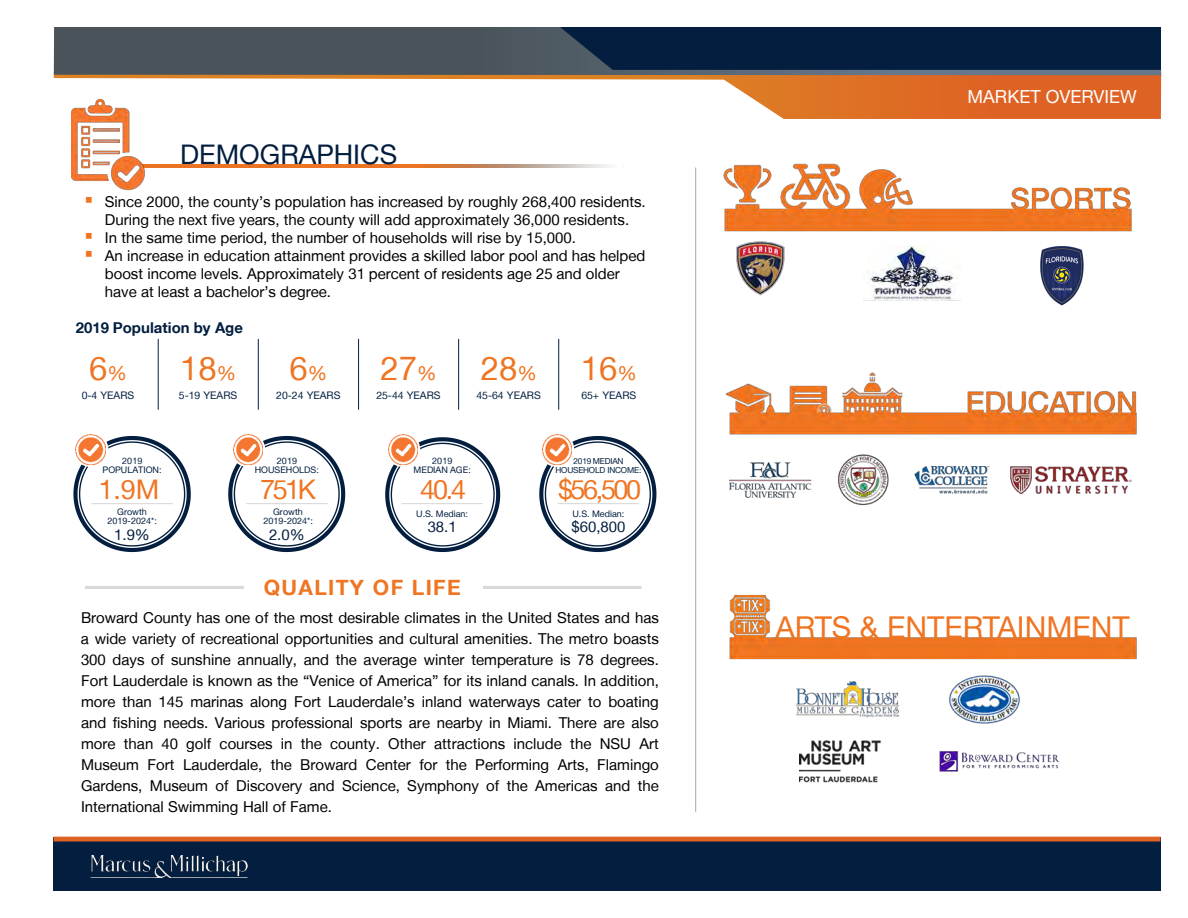
<style>
.page{position:relative;width:1188px;height:918px;background:#fff}
.page>*{position:absolute;margin:0;border:0;box-sizing:border-box;transform-origin:0 0}
.t1{font:33px "Helvetica Neue LT";color:#ef7522}
.t2{font:30px "Helvetica Neue LT";color:#ef7522}
.t3{font:27px "Helvetica Neue LT";letter-spacing:-.09em;color:#ef7522}
.t4{font:27px "Helvetica Neue LT";color:#031e3f}
.t5{font:700 21.15px "Helvetica Neue LT";letter-spacing:.065em;color:#ef7522}
.t6{font:18px "Helvetica Neue LT";color:#fff}
.t7{font:15px/21.1px "Helvetica Neue LT";color:#000;text-align:center}
.t8{font:700 15px "Helvetica Neue LT";color:#031e3f}
.t9{font:15px "Helvetica Neue LT";color:#031e3f}
.t10{font:10.5px "Helvetica Neue LT";letter-spacing:.005em;color:#031e3f}
.t11{font:9px/9px "Helvetica Neue LT";letter-spacing:.005em;color:#031e3f;text-align:center}
.t12{font:8.25px/9px "Helvetica Neue LT";letter-spacing:-.02em;color:#031e3f;text-align:center}
.s1{color:#ef7522}
.s2{font-size:19.5px}
</style>
<div class="page">
<svg style="left:54px;top:75px;width:1107px;height:44px"></svg>
<svg style="left:54px;top:27px;width:1107px;height:48px;background:#2a3c4f"></svg>
<div style="left:54px;top:837px;width:1107px;height:54px;background:#031e3f"></div>
<img style="left:91px;top:855px;width:157px;height:22px">
<div style="left:54px;top:837px;width:1107px;height:5px;background:#de6224"></div>
<img style="left:152px;top:164px;width:456px;height:3px">
<img style="left:71px;top:100px;width:81px;height:91px">
<hr style="left:695px;top:168px;width:1px;height:644px;background:#a6a6a6">
<hr style="left:443px;top:586px;width:199px;height:3px;background:#d9d9d9">
<hr style="left:85px;top:586px;width:198px;height:3px;background:#d9d9d9">
<div style="left:244px;top:575px;width:239px;height:25px;background:#fff"></div>
<img style="left:723px;top:163px;width:414px;height:620px">
<hr style="left:158px;top:339px;width:1px;height:71px;background:#031e3f">
<hr style="left:258px;top:339px;width:1px;height:71px;background:#031e3f">
<hr style="left:358px;top:339px;width:1px;height:71px;background:#031e3f">
<hr style="left:458px;top:339px;width:1px;height:71px;background:#031e3f">
<hr style="left:558px;top:339px;width:1px;height:71px;background:#031e3f">
<svg style="left:385px;top:437px;width:115px;height:115px"></svg>
<svg style="left:385px;top:432px;width:35px;height:35px"></svg>
<img style="left:388px;top:435px;width:29px;height:29px">
<hr style="left:401px;top:503px;width:82px;height:1px;background:#d9d9d9">
<svg style="left:539px;top:436px;width:117px;height:116px"></svg>
<svg style="left:539px;top:432px;width:35px;height:35px"></svg>
<img style="left:542px;top:435px;width:29px;height:29px">
<hr style="left:558px;top:503px;width:81px;height:1px;background:#d9d9d9">
<svg style="left:73px;top:436px;width:118px;height:116px"></svg>
<svg style="left:73px;top:432px;width:35px;height:35px"></svg>
<img style="left:76px;top:435px;width:29px;height:29px">
<hr style="left:91px;top:503px;width:82px;height:1px;background:#d9d9d9">
<svg style="left:228px;top:436px;width:117px;height:116px"></svg>
<svg style="left:230px;top:432px;width:35px;height:35px"></svg>
<img style="left:233px;top:435px;width:29px;height:29px">
<hr style="left:246px;top:503px;width:82px;height:1px;background:#d9d9d9">
<img style="left:863px;top:246px;width:98px;height:55px">
<img style="left:1036px;top:241px;width:52px;height:66px">
<p class="t4" style="left:180px;top:145px;width:219px">DEMOGRAPHICS</p>
<p class="t7" style="left:85px;top:194px;width:563px;line-height:18px"><span class="s1">▪</span> Since 2000, the county’s population has increased by roughly 268,400 residents.<br>During the next five years, the county will add approximately 36,000 residents.</p>
<p class="t7" style="left:85px;top:228px;width:493px"><span class="s1">▪</span> In the same time period, the number of households will rise by 15,000.</p>
<p class="t7" style="left:105px;top:248px;width:542px;line-height:18.1px;text-align:left;text-indent:-20px"><span class="s1">▪</span> An increase in education attainment provides a skilled labor pool and has helped boost income levels. Approximately 31 percent of residents age 25 and older have at least a bachelor’s degree.</p>
<p class="t8" style="left:76px;top:323px;width:169px">2019 Population by Age</p>
<p class="t1" style="left:89px;top:356px;width:39px">6<span class="s2">%</span></p>
<p class="t1" style="left:180px;top:356px;width:58px">18<span class="s2">%</span></p>
<p class="t1" style="left:290px;top:356px;width:39px">6<span class="s2">%</span></p>
<p class="t1" style="left:381px;top:356px;width:58px">27<span class="s2">%</span></p>
<p class="t1" style="left:481px;top:356px;width:58px">28<span class="s2">%</span></p>
<p class="t1" style="left:581px;top:356px;width:58px">16<span class="s2">%</span></p>
<p class="t10" style="left:82px;top:392px;width:54px">0-4 YEARS</p>
<p class="t10" style="left:179px;top:392px;width:60px">5-19 YEARS</p>
<p class="t10" style="left:276px;top:392px;width:66px">20-24 YEARS</p>
<p class="t10" style="left:376px;top:392px;width:66px">25-44 YEARS</p>
<p class="t10" style="left:477px;top:392px;width:66px">45-64 YEARS</p>
<p class="t10" style="left:581px;top:392px;width:56px">65+ YEARS</p>
<p class="t11" style="left:103px;top:457px;width:61px">2019<br>POPULATION:</p>
<p class="t11" style="left:107px;top:508px;width:51px">Growth<br>2019-2024*:</p>
<p class="t9" style="left:114px;top:529px;width:37px">1.9%</p>
<p class="t3" style="left:98px;top:480px;width:63px">1.9M</p>
<p class="t11" style="left:255px;top:457px;width:66px">2019<br>HOUSEHOLDS:</p>
<p class="t3" style="left:260px;top:480px;width:57px">751K</p>
<p class="t11" style="left:263px;top:508px;width:51px">Growth<br>2019-2024*:</p>
<p class="t9" style="left:269px;top:529px;width:37px">2.0%</p>
<p class="t11" style="left:414px;top:457px;width:59px">2019<br>MEDIAN AGE:</p>
<p class="t11" style="left:416px;top:510px;width:53px">U.S. Median:</p>
<p class="t9" style="left:428px;top:522px;width:30px">38.1</p>
<p class="t3" style="left:420px;top:480px;width:47px">40.4</p>
<p class="t5" style="left:264px;top:580px;width:199px">QUALITY OF LIFE</p>
<p class="t12" style="left:555px;top:458px;width:87px">2019 MEDIAN<br>HOUSEHOLD INCOME:</p>
<p class="t11" style="left:572px;top:510px;width:53px">U.S. Median:</p>
<p class="t9" style="left:572px;top:522px;width:55px">$60,800</p>
<p class="t3" style="left:558px;top:480px;width:85px">$56,500</p>
<p class="t7" style="left:81px;top:608px;width:579px;text-align:justify">Broward County has one of the most desirable climates in the United States and has a wide variety of recreational opportunities and cultural amenities. The metro boasts 300 days of sunshine annually, and the average winter temperature is 78 degrees.<br>Fort Lauderdale is known as the “Venice of America” for its inland canals. In addition, more than 145 marinas along Fort Lauderdale’s inland waterways cater to boating and fishing needs. Various professional sports are nearby in Miami. There are also more than 40 golf courses in the county. Other attractions include the NSU Art Museum Fort Lauderdale, the Broward Center for the Performing Arts, Flamingo Gardens, Museum of Discovery and Science, Symphony of the Americas and the International Swimming Hall of Fame.</p>
<p class="t6" style="left:968px;top:90px;width:171px">MARKET OVERVIEW</p>
<p class="t2" style="left:775px;top:617px;width:356px">ARTS &amp; ENTERTAINMENT</p>
</div>
